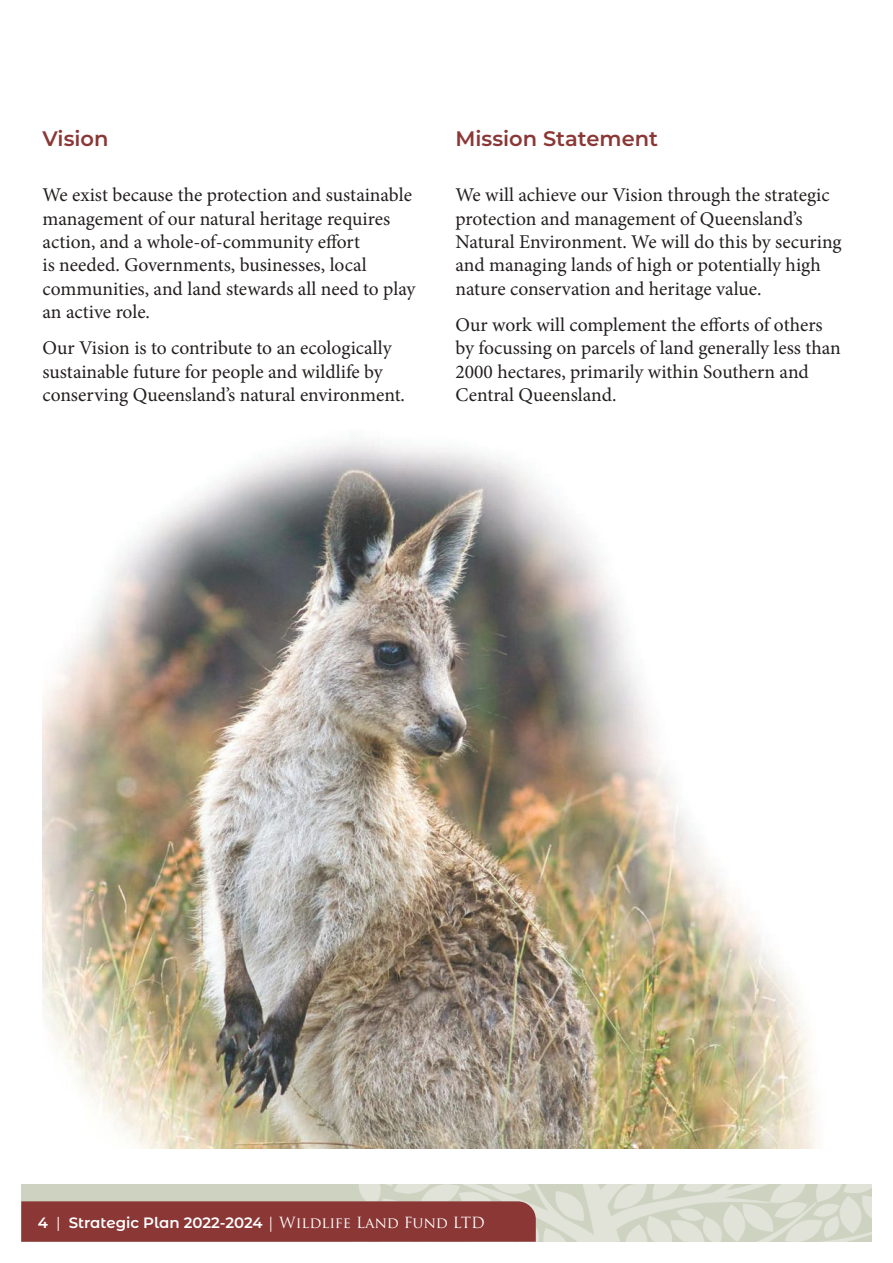
<style>
.page{position:relative;width:893px;height:1263px;background:#fff}
.page>*{position:absolute;margin:0;border:0;box-sizing:border-box;transform-origin:0 0}
.t1{font:600 21px "Montserrat";color:#8a3735}
.t2{font:19.5px/23.4px "Minion Pro";color:#241f1f}
.t3{font:600 15px "Montserrat Alternates";color:#fff}
.s1{font-weight:400}
.s2{font-family:"Trajan Pro";font-weight:700}
.s3{font-family:"Trajan Pro";font-weight:400}
</style>
<div class="page">
<div style="left:21px;top:1184px;width:851px;height:58px;background:#ced2c1"></div>
<img style="left:359px;top:1184px;width:513px;height:58px">
<div style="left:21px;top:1201px;width:515px;height:41px;background:#8a3735"></div>
<img style="left:43px;top:441px;width:773px;height:707px">
<p class="t1" style="left:43px;top:123px;width:67px">Vision</p>
<p class="t2" style="left:43px;top:183px;width:374px">We exist because the protection and sustainable management of our natural heritage requires action, and a whole-of-community effort<br>is needed. Governments, businesses, local communities, and land stewards all need to play an active role.</p>
<p class="t2" style="left:43px;top:337px;width:364px">Our Vision is to contribute to an ecologically sustainable future for people and wildlife by conserving Queensland’s natural environment.</p>
<p class="t1" style="left:455px;top:123px;width:204px">Mission Statement</p>
<p class="t2" style="left:455px;top:183px;width:388px">We will achieve our Vision through the strategic protection and management of Queensland’s Natural Environment. We will do this by securing and managing lands of high or potentially high nature conservation and heritage value.</p>
<p class="t2" style="left:455px;top:313px;width:387px">Our work will complement the efforts of others by focussing on parcels of land generally less than 2000 hectares, primarily within Southern and Central Queensland.</p>
<p class="t3" style="left:38px;top:1212px;width:448px">4 <span class="s1">|</span> Strategic Plan 2022-2024 <span class="s2">|</span> <span class="s3">Wildlife Land Fund LTD</span></p>
</div>
